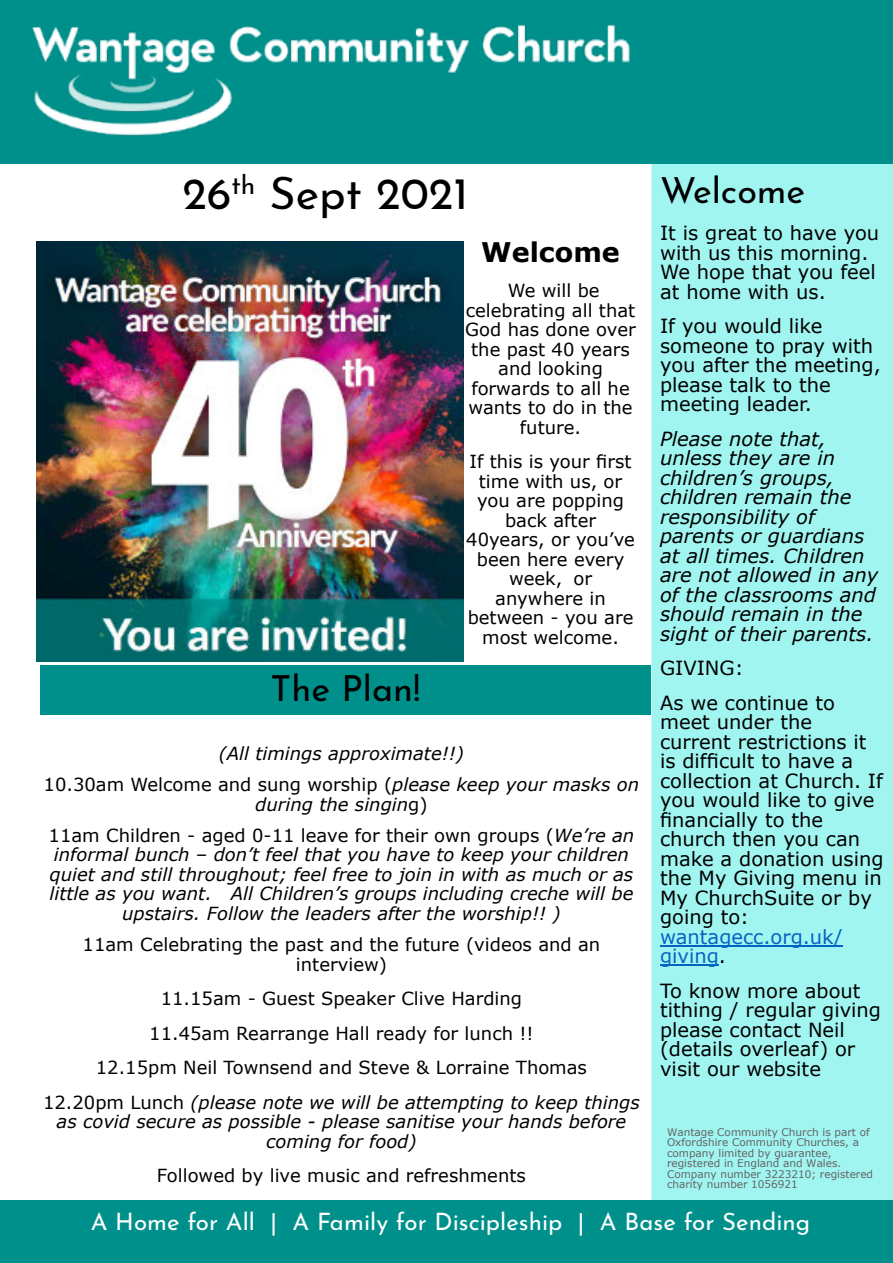
<style>
.page{position:relative;width:893px;height:1263px;background:#fff}
.page>*{position:absolute;margin:0;border:0;box-sizing:border-box;transform-origin:0 0}
.t1{font:45px "Josefin Sans";color:#000}
.t2{font:36px "Josefin Sans";color:#000}
.t3{font:700 27px "Verdana";color:#000}
.t4{font:24px "Josefin Sans";letter-spacing:.005em;color:#fff}
.t5{font:19.5px/19.5px "Verdana";color:#000}
.t6{font:italic 19.5px/19.5px "Verdana";color:#000}
.t7{font:19.5px/19.5px "Verdana";color:#0563c1}
.t8{font:18px/19.5px "Verdana";color:#000;text-align:center}
.t9{font:italic 18px/19.4px "Verdana";color:#000;text-align:center}
.t10{font:10.5px/10.5px "Verdana";color:#636363}
.s1{color:#000}
.s2{font-style:normal}
.s3{font-style:italic}
</style>
<div class="page">
<div style="left:651px;top:164px;width:242px;height:1037px;background:#a1f5f1"></div>
<div style="left:0;top:0;width:893px;height:164px;background:#00908b"></div>
<img style="left:32px;top:24px;width:599px;height:112px">
<div style="left:0;top:1201px;width:893px;height:62px;background:#00908b"></div>
<img style="left:36px;top:242px;width:428px;height:419px">
<hr style="left:660px;top:945px;width:183px;height:1px;background:#0563c1">
<hr style="left:660px;top:965px;width:59px;height:1px;background:#0563c1">
<div style="left:40px;top:665px;width:611px;height:49px;background:#00908b"></div>
<h1 class="t1" style="left:182px;top:175px;width:287px">26<sup>th</sup> Sept 2021</h1>
<h2 class="t2" style="left:660px;top:175px;width:147px">Welcome</h2>
<p class="t5" style="left:660px;top:225px;width:221px">It is great to have you with us this morning.<br>We hope that you feel at home with us.</p>
<p class="t5" style="left:660px;top:318px;width:222px">If you would like someone to pray with you after the meeting, please talk to the meeting leader.</p>
<p class="t6" style="left:660px;top:430px;width:220px">Please note that, unless they are in children’s groups, children remain the responsibility of parents or guardians at all times. Children are not allowed in any of the classrooms and should remain in the sight of their parents.</p>
<p class="t5" style="left:660px;top:652px;width:176px;line-height:34.5px">GIVING:<br>As we continue to</p>
<p class="t5" style="left:660px;top:714px;width:225px">meet under the current restrictions it is difficult to have a collection at Church. If you would like to give financially to the church then you can make a donation using the My Giving menu in<br>My ChurchSuite or by going to:</p>
<p class="t7" style="left:660px;top:928px;width:184px">wantagecc.org.uk/ giving<span class="s1">.</span></p>
<p class="t5" style="left:660px;top:982px;width:223px">To know more about tithing / regular giving please contact Neil (details overleaf) or visit our website</p>
<h3 class="t3" style="left:481px;top:242px;width:140px">Welcome</h3>
<p class="t8" style="left:465px;top:282px;width:172px">We will be celebrating all that<br>God has done over the past 40 years and looking forwards to all he wants to do in the future.</p>
<p class="t8" style="left:466px;top:453px;width:170px">If this is your first time with us, or you are popping back after<br>40years, or you’ve been here every week, or anywhere in between - you are most welcome.</p>
<h2 class="t2" style="left:270px;top:674px;width:151px">The Plan!</h2>
<p class="t9" style="left:44px;top:739px;width:597px;line-height:31.5px">(All timings approximate!!)<br><span class="s2">10.30am Welcome and sung worship (</span>please keep your masks on</p>
<p class="t8" style="left:49px;top:790px;width:587px;line-height:31.5px"><span class="s3">during the singin</span>g)<br>11am Children - aged 0-11 leave for their own groups (<span class="s3">We’re an</span></p>
<p class="t9" style="left:49px;top:847px;width:585px">informal bunch – don’t feel that you have to keep your children quiet and still throughout; feel free to join in with as much or as little as you want. All Children’s groups including creche will be upstairs. Follow the leaders after the worship!! )</p>
<p class="t8" style="left:83px;top:936px;width:519px">11am Celebrating the past and the future (videos and an interview)</p>
<p class="t8" style="left:43px;top:983px;width:598px;line-height:34.5px">11.15am - Guest Speaker Clive Harding<br>11.45am Rearrange Hall ready for lunch !!<br>12.15pm Neil Townsend and Steve &amp; Lorraine Thomas<br>12.20pm Lunch <span class="s3">(please note we will be attempting to keep things</span></p>
<p class="t9" style="left:57px;top:1113px;width:571px">as covid secure as possible - please sanitise your hands before coming for food)</p>
<p class="t8" style="left:157px;top:1167px;width:370px">Followed by live music and refreshments</p>
<p class="t10" style="left:667px;top:1127px;width:208px">Wantage Community Church is part of<br>Oxfordshire Community Churches, a company limited by guarantee, registered in England and Wales.<br>Company number 3223210; registered charity number 1056921</p>
<h3 class="t4" style="left:91px;top:1212px;width:721px">A Home for All | A Family for Discipleship | A Base for Sending</h3>
</div>
